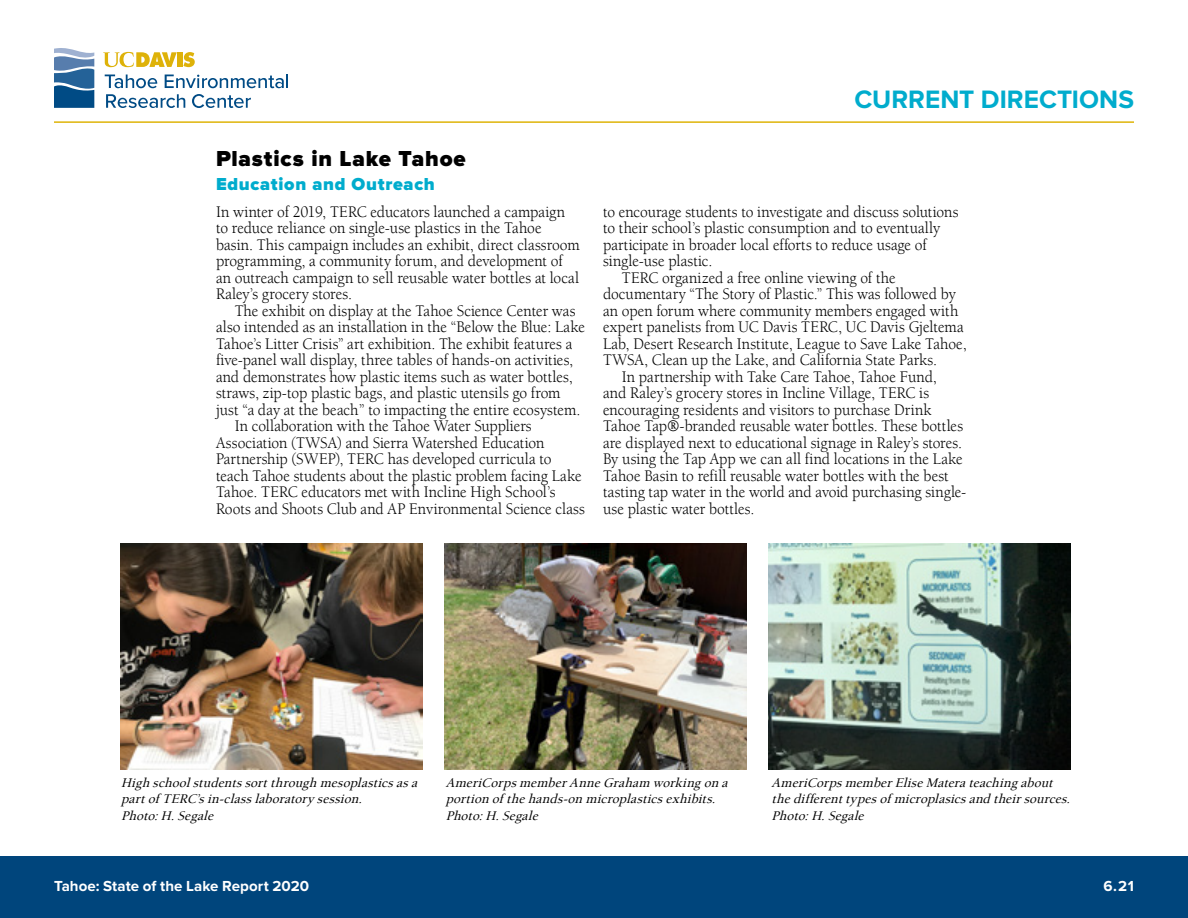
<style>
.page{position:relative;width:1188px;height:918px;background:#fff}
.page>*{position:absolute;margin:0;border:0;box-sizing:border-box;transform-origin:0 0}
.t1{font:700 26.1px "Proxima Nova";color:#00accd}
.t2{font:900 22.5px "Proxima Nova";letter-spacing:.035em;color:#000}
.t3{font:900 18px "Proxima Nova";letter-spacing:.04em;color:#00accd}
.t4{font:16.5px/16.5px "Berkeley UC Davis";color:#000;scale:.94 1}
.t5{font:700 15.15px "Proxima Nova";letter-spacing:.005em;color:#fff}
.t6{font:italic 500 13.5px/16.5px "Berkeley UC Davis";color:#000}
</style>
<div class="page">
<div style="left:0;top:856px;width:1188px;height:62px;background:#00457c"></div>
<hr style="left:54px;top:121px;width:1080px;height:2px;background:#deb408">
<svg style="left:183px;top:52px;width:12px;height:15px"></svg>
<div style="left:177px;top:52px;width:5px;height:15px;background:#deb209"></div>
<svg style="left:103px;top:52px;width:74px;height:15px"></svg>
<svg style="left:105px;top:75px;width:52px;height:13px"></svg>
<svg style="left:165px;top:75px;width:123px;height:13px"></svg>
<svg style="left:106px;top:94px;width:79px;height:14px"></svg>
<svg style="left:192px;top:94px;width:59px;height:14px"></svg>
<svg style="left:54px;top:48px;width:40px;height:60px;background:#4f7fab"></svg>
<img style="left:120px;top:543px;width:302px;height:227px">
<img style="left:444px;top:543px;width:303px;height:227px">
<img style="left:769px;top:543px;width:302px;height:227px">
<h2 class="t2" style="left:216px;top:146px;width:251px">Plastics in Lake Tahoe</h2>
<p class="t3" style="left:216px;top:173px;width:220px">Education and Outreach</p>
<p class="t4" style="left:216px;top:203px;width:388px">In winter of 2019, TERC educators launched a campaign to reduce reliance on single-use plastics in the Tahoe basin. This campaign includes an exhibit, direct classroom programming, a community forum, and development of an outreach campaign to sell reusable water bottles at local Raley’s grocery stores.</p>
<p class="t4" style="left:235px;top:302px;width:364px">The exhibit on display at the Tahoe Science Center was</p>
<p class="t4" style="left:216px;top:319px;width:394px">also intended as an installation in the “Below the Blue: Lake</p>
<p class="t4" style="left:216px;top:335px;width:381px">Tahoe’s Litter Crisis” art exhibition. The exhibit features a</p>
<p class="t4" style="left:216px;top:352px;width:382px">five-panel wall display, three tables of hands-on activities,</p>
<p class="t4" style="left:216px;top:368px;width:381px">and demonstrates how plastic items such as water bottles,</p>
<p class="t4" style="left:216px;top:385px;width:368px">straws, zip-top plastic bags, and plastic utensils go from</p>
<p class="t4" style="left:216px;top:401px;width:389px">just “a day at the beach” to impacting the entire ecosystem.</p>
<p class="t4" style="left:235px;top:418px;width:317px">In collaboration with the Tahoe Water Suppliers</p>
<p class="t4" style="left:216px;top:434px;width:351px">Association (TWSA) and Sierra Watershed Education</p>
<p class="t4" style="left:216px;top:451px;width:359px">Partnership (SWEP), TERC has developed curricula to</p>
<p class="t4" style="left:216px;top:467px;width:391px">teach Tahoe students about the plastic problem facing Lake</p>
<p class="t4" style="left:216px;top:484px;width:363px">Tahoe. TERC educators met with Incline High School’s</p>
<p class="t4" style="left:216px;top:500px;width:394px">Roots and Shoots Club and AP Environmental Science class</p>
<h1 class="t1" style="left:854px;top:85px;width:281px">CURRENT DIRECTIONS</h1>
<p class="t4" style="left:603px;top:203px;width:380px">to encourage students to investigate and discuss solutions</p>
<p class="t4" style="left:603px;top:220px;width:360px">to their school’s plastic consumption and to eventually</p>
<p class="t4" style="left:603px;top:236px;width:346px">participate in broader local efforts to reduce usage of</p>
<p class="t4" style="left:603px;top:253px;width:118px">single-use plastic.</p>
<p class="t4" style="left:622px;top:269px;width:293px">TERC organized a free online viewing of the</p>
<p class="t4" style="left:603px;top:286px;width:377px">documentary “The Story of Plastic.” This was followed by</p>
<p class="t4" style="left:603px;top:302px;width:380px">an open forum where community members engaged with</p>
<p class="t4" style="left:603px;top:319px;width:385px">expert panelists from UC Davis TERC, UC Davis Gjeltema</p>
<p class="t4" style="left:603px;top:335px;width:388px">Lab, Desert Research Institute, League to Save Lake Tahoe,</p>
<p class="t4" style="left:603px;top:352px;width:357px">TWSA, Clean up the Lake, and California State Parks.</p>
<p class="t4" style="left:622px;top:368px;width:337px">In partnership with Take Care Tahoe, Tahoe Fund,</p>
<p class="t4" style="left:603px;top:385px;width:349px">and Raley’s grocery stores in Incline Village, TERC is</p>
<p class="t4" style="left:603px;top:401px;width:351px">encouraging residents and visitors to purchase Drink</p>
<p class="t4" style="left:603px;top:418px;width:385px">Tahoe Tap®-branded reusable water bottles. These bottles</p>
<p class="t4" style="left:603px;top:434px;width:384px">are displayed next to educational signage in Raley’s stores.</p>
<p class="t4" style="left:603px;top:451px;width:384px">By using the Tap App we can all find locations in the Lake</p>
<p class="t4" style="left:603px;top:467px;width:369px">Tahoe Basin to refill reusable water bottles with the best</p>
<p class="t4" style="left:603px;top:484px;width:388px">tasting tap water in the world and avoid purchasing single-</p>
<p class="t4" style="left:603px;top:500px;width:163px">use plastic water bottles.</p>
<p class="t6" style="left:121px;top:774px;width:302px">Highschoolstudentssortthroughmesoplasticsasa partof TERC’sin-classlaboratory session.<br>Photo:H.Segale</p>
<p class="t5" style="left:54px;top:877px;width:257px">Tahoe: State of the Lake Report 2020</p>
<p class="t6" style="left:446px;top:774px;width:288px">AmeriCorpsmemberAnneGraham workingona portionof thehands-onmicroplasticsexhibits.<br>Photo:H.Segale</p>
<p class="t6" style="left:772px;top:774px;width:304px">AmeriCorpsmemberEliseMaterateachingabout thedifferenttypesof microplasicsandtheirsources.<br>Photo:H.Segale</p>
<p class="t5" style="left:1103px;top:877px;width:32px">6.21</p>
</div>
